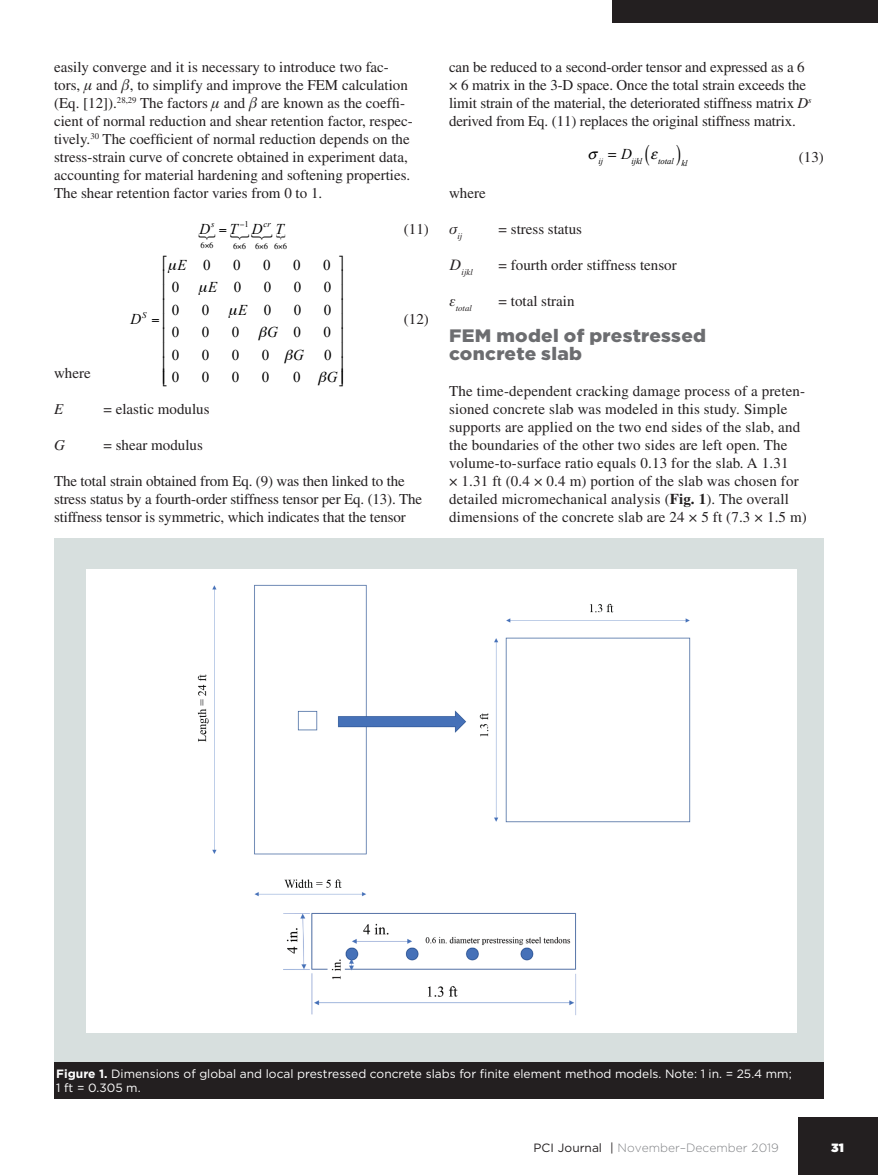
<style>
.page{position:relative;width:878px;height:1175px;background:#fff}
.page>*{position:absolute;margin:0;border:0;box-sizing:border-box;transform-origin:0 0}
.Subhead{font:900 18px/18px "Gotham";letter-spacing:.015em;color:#6c6d70;scale:1.06 1}
.Body{font:15px/18px "Times LT Std";color:#231f20}
.Notation{font:15px "Times LT Std";color:#231f20}
.t1{font:15px "Times New Roman";color:#000}
.t2{font:15px/14.5px "Symbol";color:#000;text-align:justify}
.t3{font:italic 15px "Times New Roman";color:#000}
.t4{font:15px "MT Extra";color:#000;scale:1.28 1}
.t5{font:15px "MT Extra";color:#000;scale:1.45 1}
.t6{font:15px "MT Extra";color:#000;scale:1.62 1}
.Notation-2{font:italic 15px "Times LT Std";color:#231f20}
.t7{font:15px "MT Extra";color:#000;scale:.68 1}
.Figure_caption{font:12px/14.4px "Gotham";color:#fff}
.t8{font:300 12px "Gotham";color:#808285}
.t9{font:900 12px "Gotham";color:#fff}
.t10{font:italic 8.7px "Times New Roman";letter-spacing:-.01em;color:#000}
.Notation-3{font:italic 8.7px "Times LT Std";color:#231f20}
.t11{font:8.7px "Times New Roman";color:#000}
.s1{font-family:"Times Ten Greek Inclined"}
.s2{font-style:normal}
.s3{font-style:italic}
.s4{font-weight:700}
.s5{font-weight:400;color:#231f20}
</style>
<div class="page">
<div style="left:612px;top:0;width:266px;height:23px;background:#231f20"></div>
<div style="left:798px;top:1117px;width:80px;height:57px;background:#231f20"></div>
<div style="left:54px;top:538px;width:770px;height:556px;background:#d7dfde"></div>
<div style="left:86px;top:569px;width:710px;height:463px;background:#fff"></div>
<img style="left:197px;top:584px;width:494px;height:313px">
<div style="left:54px;top:1062px;width:770px;height:36px;background:#231f20"></div>
<img style="left:284px;top:913px;width:292px;height:102px">
<p class="Body" style="left:54px;top:58px;width:360px">easily converge and it is necessary to introduce two fac&shy;tors, <span class="s1">μ</span> and <span class="s1">β</span>, to simplify and improve the FEM calculation (Eq. [12]).<sup>28,29</sup> The factors <span class="s1">μ</span> and <span class="s1">β</span> are known as the coeffi&shy;cient of normal reduction and shear retention factor, respec&shy;tively.<sup>30</sup> The coefficient of normal reduction depends on the stress-strain curve of concrete obtained in experiment data, accounting for material hardening and softening properties.<br>The shear retention factor varies from 0 to 1.</p>
<p class="t3" style="left:199px;top:218px;width:12px">D</p>
<p class="t10" style="left:211px;top:218px;width:5px">s</p>
<p class="t11" style="left:200px;top:239px;width:15px">6 6</p>
<p class="t4" style="left:199px;top:223px;width:32px">! <sup>T</sup></p>
<p class="t11" style="left:240px;top:218px;width:11px">−1</p>
<p class="t11" style="left:233px;top:240px;width:15px">6 6</p>
<p class="t5" style="left:230px;top:224px;width:24px">!<sup>D</sup></p>
<p class="t10" style="left:263px;top:218px;width:9px">cr</p>
<p class="t11" style="left:255px;top:240px;width:15px">6 6</p>
<p class="t6" style="left:251px;top:224px;width:21px">!<sup>T</sup></p>
<p class="t11" style="left:274px;top:240px;width:15px">6 6</p>
<p class="Notation" style="left:404px;top:221px;width:26px">(11)</p>
<p class="t7" style="left:276px;top:224px;width:14px">!</p>
<p class="t2" style="left:162px;top:255px;width:7px">⎡ ⎢ ⎢ ⎢ ⎢ ⎢ ⎢ ⎢</p>
<p class="t2" style="left:338px;top:255px;width:7px">⎤ ⎥ ⎥ ⎥ ⎥ ⎥ ⎥ ⎥</p>
<p class="t3" style="left:178px;top:254px;width:35px">E <span class="s2">0</span></p>
<p class="t1" style="left:233px;top:254px;width:9px">0</p>
<p class="t1" style="left:263px;top:254px;width:9px">0</p>
<p class="t1" style="left:293px;top:254px;width:9px">0</p>
<p class="t1" style="left:323px;top:254px;width:9px">0</p>
<p class="t1" style="left:172px;top:277px;width:9px">0</p>
<p class="t3" style="left:208px;top:277px;width:35px">E <span class="s2">0</span></p>
<p class="t1" style="left:264px;top:277px;width:9px">0</p>
<p class="t1" style="left:294px;top:277px;width:9px">0</p>
<p class="t1" style="left:324px;top:277px;width:9px">0</p>
<p class="t1" style="left:172px;top:299px;width:9px">0</p>
<p class="t1" style="left:202px;top:299px;width:9px">0</p>
<p class="t3" style="left:238px;top:299px;width:35px">E <span class="s2">0</span></p>
<p class="t1" style="left:294px;top:299px;width:9px">0</p>
<p class="t1" style="left:324px;top:299px;width:9px">0</p>
<p class="t1" style="left:172px;top:322px;width:9px">0</p>
<p class="t1" style="left:202px;top:322px;width:9px">0</p>
<p class="t1" style="left:232px;top:322px;width:9px">0</p>
<p class="t3" style="left:267px;top:322px;width:35px">G <span class="s2">0</span></p>
<p class="t1" style="left:323px;top:322px;width:9px">0</p>
<p class="t1" style="left:172px;top:344px;width:9px">0</p>
<p class="t1" style="left:202px;top:344px;width:9px">0</p>
<p class="t1" style="left:232px;top:344px;width:9px">0</p>
<p class="t1" style="left:262px;top:344px;width:9px">0</p>
<p class="t3" style="left:293px;top:344px;width:12px">G</p>
<p class="t1" style="left:324px;top:344px;width:9px">0</p>
<p class="t1" style="left:162px;top:367px;width:19px">⎣ 0</p>
<p class="t1" style="left:202px;top:367px;width:9px">0</p>
<p class="t1" style="left:232px;top:367px;width:9px">0</p>
<p class="t1" style="left:262px;top:367px;width:9px">0</p>
<p class="t1" style="left:293px;top:367px;width:9px">0</p>
<p class="t3" style="left:327px;top:367px;width:19px">G⎦</p>
<p class="t3" style="left:130px;top:309px;width:12px">D</p>
<p class="t10" style="left:142px;top:309px;width:6px">S</p>
<p class="Body" style="left:404px;top:310px;width:26px">(12)</p>
<p class="Body" style="left:54px;top:364px;width:38px">where</p>
<p class="Notation-2" style="left:54px;top:401px;width:11px">E</p>
<p class="Notation" style="left:103px;top:401px;width:107px">= elastic modulus</p>
<p class="Notation-2" style="left:54px;top:437px;width:12px">G</p>
<p class="Notation" style="left:103px;top:437px;width:101px">= shear modulus</p>
<p class="Body" style="left:54px;top:472px;width:369px">The total strain obtained from Eq. (9) was then linked to the stress status by a fourth-order stiffness tensor per Eq. (13). The stiffness tensor is symmetric, which indicates that the tensor</p>
<p class="Body" style="left:449px;top:58px;width:364px">can be reduced to a second-order tensor and expressed as a 6 × 6 matrix in the 3-D space. Once the total strain exceeds the limit strain of the material, the deteriorated stiffness matrix <span class="s3">D</span><sup>s </sup>derived from Eq. (11) replaces the original stiffness matrix.</p>
<p class="t10" style="left:598px;top:155px;width:45px">ij <sup>D</sup>ijkl</p>
<p class="t10" style="left:658px;top:155px;width:31px">total kl</p>
<p class="Notation" style="left:799px;top:149px;width:26px">(13)</p>
<p class="Body" style="left:449px;top:184px;width:38px">where</p>
<p class="Notation-3" style="left:449px;top:231px;width:15px"><sup>σ</sup>ij</p>
<p class="Notation" style="left:498px;top:221px;width:85px">= stress status</p>
<p class="Notation-3" style="left:449px;top:267px;width:25px"><sup>D</sup>ijkl</p>
<p class="Notation" style="left:498px;top:257px;width:180px">= fourth order stiffness tensor</p>
<p class="Notation-3" style="left:449px;top:303px;width:24px"><sup>ε</sup>total</p>
<p class="Notation" style="left:498px;top:293px;width:77px">= total strain</p>
<p class="Subhead" style="left:449px;top:326px;width:244px">FEM model of prestressed concrete slab</p>
<p class="Body" style="left:449px;top:382px;width:359px">The time-dependent cracking damage process of a preten&shy;sioned concrete slab was modeled in this study. Simple supports are applied on the two end sides of the slab, and the boundaries of the other two sides are left open. The volume-to-surface ratio equals 0.13 for the slab. A 1.31<br>× 1.31 ft (0.4 × 0.4 m) portion of the slab was chosen for detailed micromechanical analysis (<span class="s4">Fig. 1</span>). The overall dimensions of the concrete slab are 24 × 5 ft (7.3 × 1.5 m)</p>
<p class="Figure_caption" style="left:56px;top:1066px;width:737px"><span class="s4">Figure 1.</span> Dimensions of global and local prestressed concrete slabs for finite element method models. Note: 1 in. = 25.4 mm;<br>1 ft = 0.305 m.</p>
<p class="t8" style="left:533px;top:1140px;width:247px"><span class="s5">PCI Journal</span> <span class="s5">|</span> November–December 2019</p>
<p class="t9" style="left:831px;top:1139px;width:14px">31</p>
</div>
